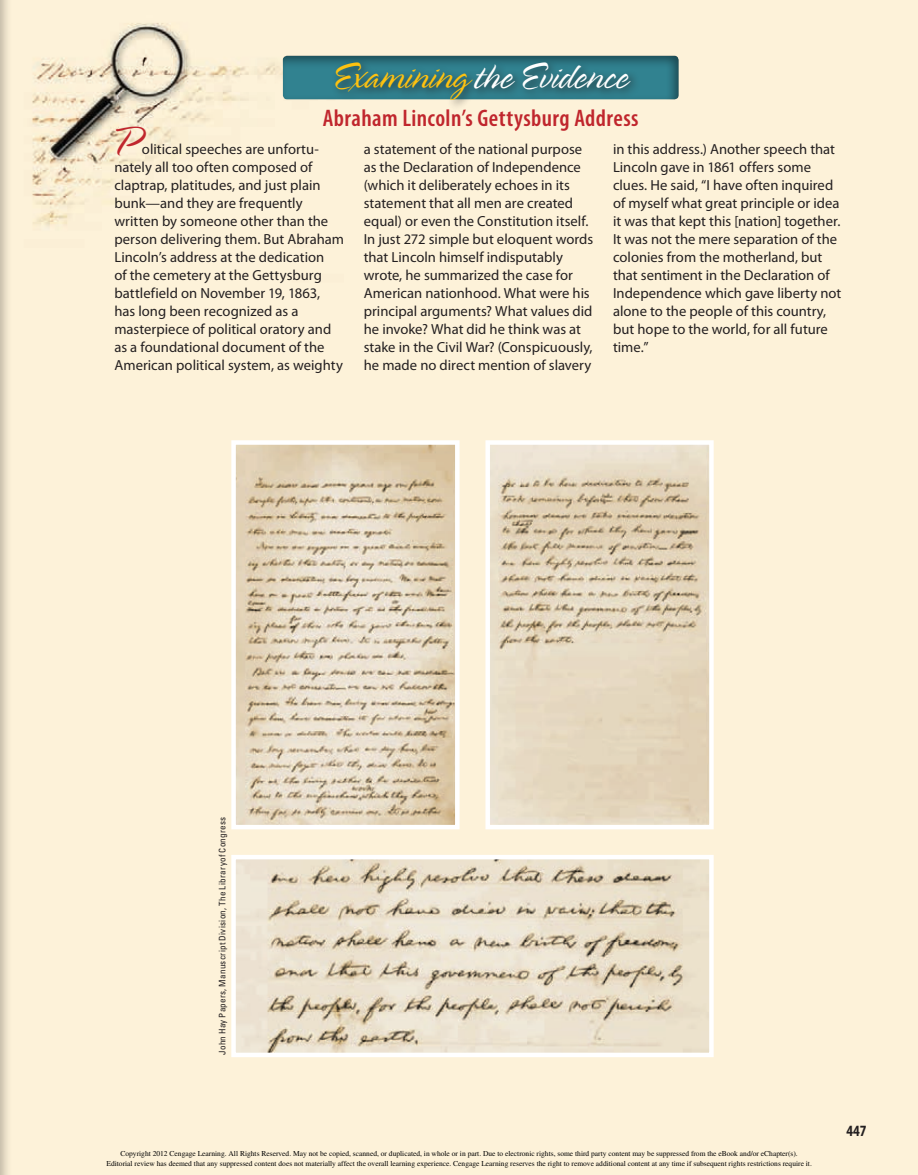
<style>
.page{position:relative;width:918px;height:1175px;background:#fff}
.page>*{position:absolute;margin:0;border:0;box-sizing:border-box;transform-origin:0 0}
.t1{font:300 45px "Spring LP Std";color:#c0262d}
.t2{font:300 40.5px "Spring LP Std";letter-spacing:-.005em;color:#fff}
.t3{font:600 condensed 24px "Myriad Pro";letter-spacing:.015em;color:#c0262d}
.t4{font:700 condensed 15.75px "Myriad Pro";color:#231f20}
.t5{font:14.7px/18px "Myriad Pro";color:#231f20}
.t6{font:condensed 9px "Univers LT Std";letter-spacing:.03em;color:#231f20}
.t7{font:7.5px/9.9px "Times";color:#000;text-align:center}
.s1{color:#fec210}
</style>
<div class="page">
<div style="left:0;top:0;width:918px;height:1174px;background:#fdf2d9"></div>
<div style="left:280px;top:45px;width:401px;height:57px;background:#231f20;opacity:.5"></div>
<div style="left:331px;top:58px;width:310px;height:52px;background:#231f20;opacity:.75"></div>
<img style="left:236px;top:445px;width:219px;height:379px">
<div style="left:231px;top:440px;width:229px;height:389px;border:4px solid #fff"></div>
<img style="left:490px;top:445px;width:219px;height:379px">
<div style="left:485px;top:440px;width:229px;height:389px;border:4px solid #fff"></div>
<img style="left:236px;top:860px;width:473px;height:192px">
<div style="left:231px;top:855px;width:483px;height:202px;border:4px solid #fff"></div>
<p class="t2" style="left:331px;top:56px;width:299px"><span class="s1">Examining</span>the Evidence</p>
<p class="t3" style="left:323px;top:103px;width:317px">Abraham Lincoln’s Gettysburg Address</p>
<p class="t1" style="left:109px;top:120px;width:32px">P</p>
<p class="t5" style="left:114px;top:140px;width:231px;text-indent:28px">olitical speeches are unfortu&shy;nately all too often composed of claptrap, platitudes, and just plain bunk—and they are frequently written by someone other than the person delivering them. But Abraham Lincoln’s address at the dedication<br>of the cemetery at the Gettysburg battlefield on November 19, 1863, has long been recognized as a masterpiece of political oratory and as a foundational document of the American political system, as weighty</p>
<p class="t5" style="left:364px;top:140px;width:231px">a statement of the national purpose as the Declaration of Independence (which it deliberately echoes in its statement that all men are created equal) or even the Constitution itself.<br>In just 272 simple but eloquent words that Lincoln himself indisputably wrote, he summarized the case for American nationhood. What were his principal arguments? What values did he invoke? What did he think was at stake in the Civil War? (Conspicuously, he made no direct mention of slavery</p>
<p class="t5" style="left:613px;top:140px;width:230px">in this address.) Another speech that Lincoln gave in 1861 offers some clues. He said, “I have often inquired of myself what great principle or idea it was that kept this [nation] together.<br>It was not the mere separation of the colonies from the motherland, but that sentiment in the Declaration of Independence which gave liberty not alone to the people of this country, but hope to the world, for all future time.”</p>
<p class="t6" style="left:217px;top:1054px;width:240px;rotate:-90deg">John Hay Papers, Manuscript Division, The Libraryof Congress</p>
<p class="t7" style="left:106px;top:1148px;width:707px">Copyright 2012 Cengage Learning. All Rights Reserved. May not be copied, scanned, or duplicated, in whole or in part. Due to electronic rights, some third party content may be suppressed from the eBook and/or eChapter(s).<br>Editorial review has deemed that any suppressed content does not materially affect the overall learning experience. Cengage Learning reserves the right to remove additional content at any time if subsequent rights restrictions require it.</p>
<p class="t4" style="left:846px;top:1121px;width:22px">447</p>
</div>
